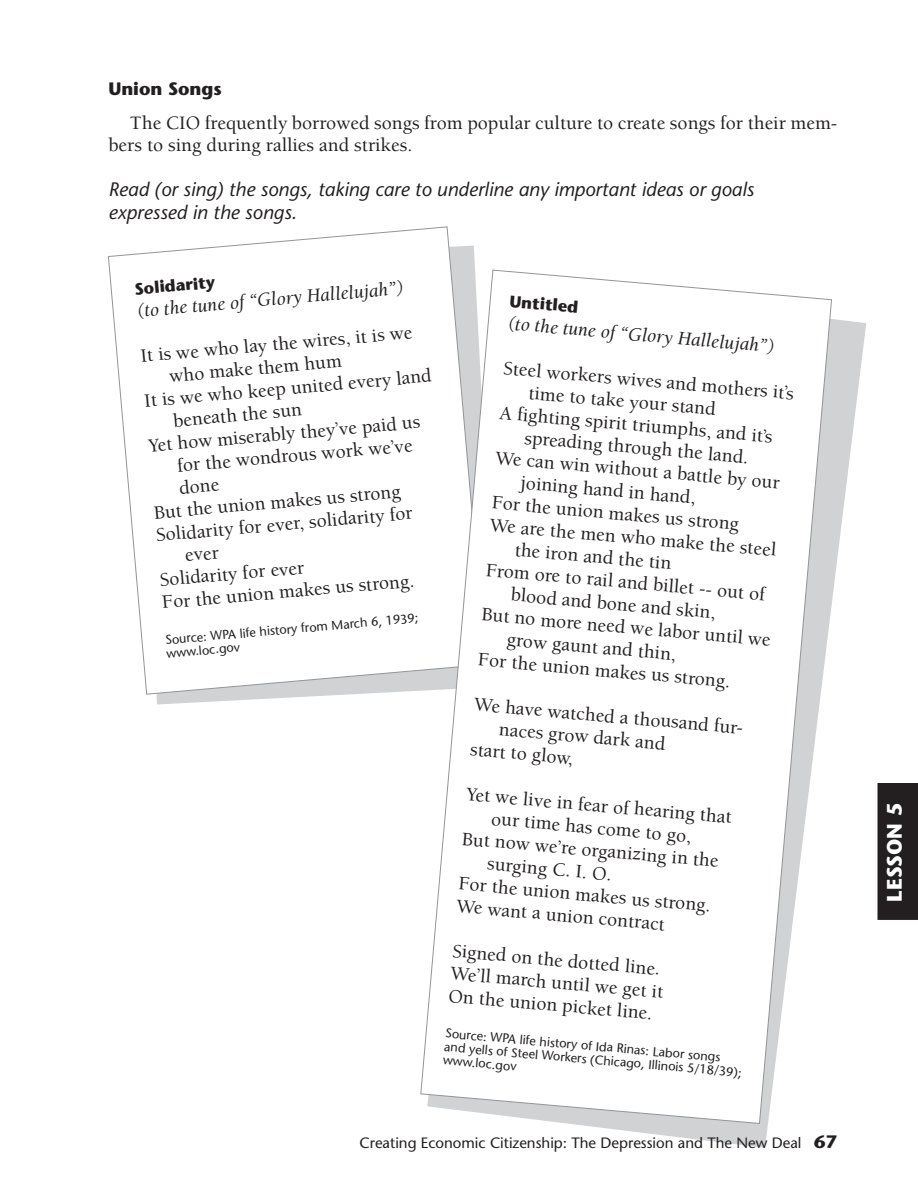
<style>
.page{position:relative;width:918px;height:1188px;background:#fff}
.page>*{position:absolute;margin:0;border:0;box-sizing:border-box;transform-origin:0 0}
.t1{font:700 21px "Stone Sans";color:#fff}
.t2{font:500 19.5px/22.5px "Berkeley";color:#231f20}
.t3{font:italic 19.5px/22.5px "Stone Sans";color:#231f20}
.t4{font:italic 19.5px "Berkeley";color:#231f20}
.t5{font:700 18px "Stone Sans";color:#231f20}
.t6{font:700 16.5px "Stone Sans";color:#231f20}
.t7{font:15px "Stone Sans";color:#231f20}
.t8{font:12.75px/13.5px "Stone Sans";color:#231f20}
.s1{font-weight:700;font-size:18px}
</style>
<div class="page">
<svg style="left:108px;top:226px;width:367px;height:469px"></svg>
<svg style="left:573px;top:319px;width:293px;height:829px"></svg>
<svg style="left:420px;top:269px;width:412px;height:855px"></svg>
<div style="left:878px;top:783px;width:40px;height:137px;background:#231f20"></div>
<p class="t5" style="left:108px;top:78px;width:115px">Union Songs</p>
<p class="t2" style="left:108px;top:112px;width:731px;text-indent:22px">The CIO frequently borrowed songs from popular culture to create songs for their mem&shy;bers to sing during rallies and strikes.</p>
<p class="t3" style="left:108px;top:178px;width:647px">Read (or sing) the songs, taking care to underline any important ideas or goals expressed in the songs.</p>
<p class="t6" style="left:134px;top:279px;width:82px;rotate:-5deg">Solidarity</p>
<p class="t4" style="left:136px;top:301px;width:270px;rotate:-5deg">(to the tune of “Glory Hallelujah”)</p>
<p class="t2" style="left:140px;top:345px;width:274px;rotate:-5deg">It is we who lay the wires, it is we</p>
<p class="t2" style="left:168px;top:365px;width:174px;rotate:-5deg">who make them hum</p>
<p class="t2" style="left:143px;top:390px;width:290px;rotate:-5deg">It is we who keep united every land</p>
<p class="t2" style="left:172px;top:410px;width:130px;rotate:-5deg">beneath the sun</p>
<p class="t2" style="left:147px;top:435px;width:274px;rotate:-5deg">Yet how miserably they’ve paid us</p>
<p class="t2" style="left:176px;top:455px;width:238px;rotate:-5deg">for the wondrous work we’ve</p>
<p class="t2" style="left:178px;top:477px;width:42px;rotate:-5deg">done</p>
<p class="t2" style="left:153px;top:502px;width:249px;rotate:-5deg">But the union makes us strong</p>
<p class="t2" style="left:155px;top:524px;width:259px;rotate:-5deg">Solidarity for ever, solidarity for</p>
<p class="t2" style="left:184px;top:544px;width:35px;rotate:-5deg">ever</p>
<p class="t2" style="left:159px;top:569px;width:146px;rotate:-5deg">Solidarity for ever</p>
<p class="t2" style="left:161px;top:592px;width:255px;rotate:-5deg">For the union makes us strong.</p>
<p class="t8" style="left:165px;top:633px;width:256px;rotate:-5deg">Source: WPA life history from March 6, 1939; www.loc.gov</p>
<p class="t6" style="left:510px;top:291px;width:71px;rotate:5deg">Untitled</p>
<p class="t4" style="left:508px;top:313px;width:270px;rotate:5deg">(to the tune of “Glory Hallelujah”)</p>
<p class="t2" style="left:505px;top:357px;width:293px;rotate:5deg">Steel workers wives and mothers it’s</p>
<p class="t2" style="left:530px;top:382px;width:189px;rotate:5deg">time to take your stand</p>
<p class="t2" style="left:501px;top:402px;width:275px;rotate:5deg">A fighting spirit triumphs, and it’s</p>
<p class="t2" style="left:526px;top:427px;width:226px;rotate:5deg">spreading through the land.</p>
<p class="t2" style="left:497px;top:447px;width:286px;rotate:5deg">We can win without a battle by our</p>
<p class="t2" style="left:522px;top:471px;width:177px;rotate:5deg">joining hand in hand,</p>
<p class="t2" style="left:493px;top:491px;width:250px;rotate:5deg">For the union makes us strong</p>
<p class="t2" style="left:491px;top:514px;width:289px;rotate:5deg">We are the men who make the steel</p>
<p class="t2" style="left:516px;top:539px;width:159px;rotate:5deg">the iron and the tin</p>
<p class="t2" style="left:487px;top:559px;width:282px;rotate:5deg">From ore to rail and billet -- out of</p>
<p class="t2" style="left:512px;top:583px;width:207px;rotate:5deg">blood and bone and skin,</p>
<p class="t2" style="left:483px;top:604px;width:291px;rotate:5deg">But no more need we labor until we</p>
<p class="t2" style="left:508px;top:628px;width:171px;rotate:5deg">grow gaunt and thin,</p>
<p class="t2" style="left:479px;top:648px;width:255px;rotate:5deg">For the union makes us strong.</p>
<p class="t2" style="left:475px;top:693px;width:271px;rotate:5deg">We have watched a thousand fur-</p>
<p class="t2" style="left:500px;top:718px;width:168px;rotate:5deg">naces grow dark and</p>
<p class="t2" style="left:471px;top:738px;width:105px;rotate:5deg">start to glow,</p>
<p class="t2" style="left:467px;top:783px;width:268px;rotate:5deg">Yet we live in fear of hearing that</p>
<p class="t2" style="left:492px;top:808px;width:202px;rotate:5deg">our time has come to go,</p>
<p class="t2" style="left:463px;top:828px;width:259px;rotate:5deg">But now we’re organizing in the</p>
<p class="t2" style="left:488px;top:852px;width:126px;rotate:5deg">surging C. I. O.</p>
<p class="t2" style="left:460px;top:873px;width:255px;rotate:5deg">For the union makes us strong.</p>
<p class="t2" style="left:458px;top:895px;width:211px;rotate:5deg">We want a union contract</p>
<p class="t2" style="left:454px;top:940px;width:215px;rotate:5deg">Signed on the dotted line.<br>We’ll march until we get it<br>On the union picket line.</p>
<p class="t8" style="left:446px;top:1026px;width:300px;rotate:5deg">Source: WPA life history of Ida Rinas: Labor songs and yells of Steel Workers (Chicago, Illinois 5/18/39); www.loc.gov</p>
<p class="t7" style="left:360px;top:1134px;width:479px">Creating Economic Citizenship: The Depression and The New Deal <span class="s1">67</span></p>
<p class="t1" style="left:881px;top:902px;width:100px;rotate:-90deg">LESSON 5</p>
</div>
